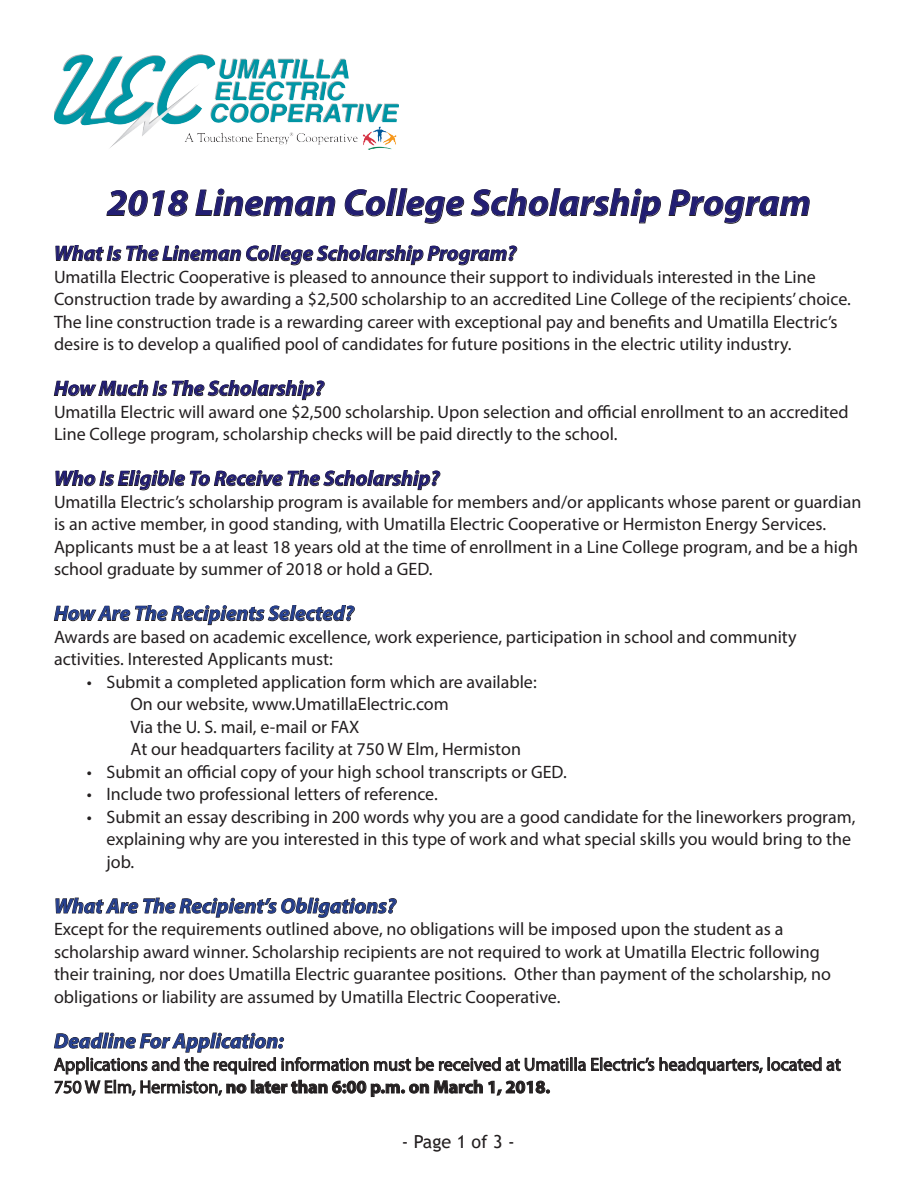
<style>
.page{position:relative;width:918px;height:1188px;background:#fff}
.page>*{position:absolute;margin:0;border:0;box-sizing:border-box;transform-origin:0 0}
.t1{font:italic 700 37.5px "Myriad Pro";color:#221e72}
.t2{font:italic 700 21px "Myriad Pro";color:#221e72}
.t3{font:italic 700 21px "Myriad Pro";color:#253f8e}
.t4{font:18px/22.5px "Myriad Pro";color:#231f20}
.t5{font:18px "Trebuchet MS";color:#231f20}
.s1{font-weight:700}
</style>
<div class="page">
<svg style="left:106px;top:190px;width:82px;height:27px"></svg>
<svg style="left:195px;top:188px;width:141px;height:29px"></svg>
<svg style="left:344px;top:188px;width:120px;height:36px"></svg>
<svg style="left:470px;top:188px;width:191px;height:36px"></svg>
<svg style="left:668px;top:189px;width:142px;height:35px"></svg>
<svg style="left:55px;top:245px;width:463px;height:21px"></svg>
<svg style="left:53px;top:380px;width:272px;height:21px"></svg>
<svg style="left:55px;top:470px;width:386px;height:21px"></svg>
<svg style="left:53px;top:605px;width:302px;height:21px"></svg>
<svg style="left:55px;top:897px;width:342px;height:21px"></svg>
<svg style="left:54px;top:1032px;width:787px;height:65px"></svg>
<img style="left:54px;top:54px;width:345px;height:95px">
<p class="t1" style="left:107px;top:178px;width:705px">2018 Lineman College Scholarship Program</p>
<p class="t2" style="left:54px;top:240px;width:464px">What Is The Lineman College Scholarship Program?</p>
<p class="t4" style="left:54px;top:265px;width:799px">Umatilla Electric Cooperative is pleased to announce their support to individuals interested in the Line Construction trade by awarding a $2,500 scholarship to an accredited Line College of the recipients’ choice.<br>The line construction trade is a rewarding career with exceptional pay and benefits and Umatilla Electric’s desire is to develop a qualified pool of candidates for future positions in the electric utility industry.</p>
<p class="t2" style="left:54px;top:375px;width:271px">How Much Is The Scholarship?</p>
<p class="t4" style="left:54px;top:400px;width:796px">Umatilla Electric will award one $2,500 scholarship. Upon selection and official enrollment to an accredited<br>Line College program, scholarship checks will be paid directly to the school.</p>
<p class="t2" style="left:54px;top:465px;width:387px">Who Is Eligible To Receive The Scholarship?</p>
<p class="t4" style="left:54px;top:490px;width:809px">Umatilla Electric’s scholarship program is available for members and/or applicants whose parent or guardian is an active member, in good standing, with Umatilla Electric Cooperative or Hermiston Energy Services.<br>Applicants must be a at least 18 years old at the time of enrollment in a Line College program, and be a high school graduate by summer of 2018 or hold a GED.</p>
<p class="t3" style="left:54px;top:600px;width:302px">How Are The Recipients Selected?</p>
<p class="t4" style="left:54px;top:625px;width:744px">Awards are based on academic excellence, work experience, participation in school and community activities. Interested Applicants must:</p>
<p class="t4" style="left:87px;top:670px;width:451px">• Submit a completed application form which are available:</p>
<p class="t4" style="left:130px;top:693px;width:320px">On our website, www.UmatillaElectric.com</p>
<p class="t4" style="left:130px;top:715px;width:230px">Via the U. S. mail, e-mail or FAX</p>
<p class="t4" style="left:130px;top:738px;width:392px">At our headquarters facility at 750 W Elm, Hermiston</p>
<p class="t4" style="left:87px;top:760px;width:481px">• Submit an official copy of your high school transcripts or GED.</p>
<p class="t4" style="left:87px;top:783px;width:352px">• Include two professional letters of reference.</p>
<p class="t4" style="left:106px;top:805px;width:751px;text-indent:-20px">• Submit an essay describing in 200 words why you are a good candidate for the lineworkers program, explaining why are you interested in this type of work and what special skills you would bring to the job.</p>
<p class="t3" style="left:54px;top:892px;width:344px">What Are The Recipient’s Obligations?</p>
<p class="t4" style="left:54px;top:918px;width:778px">Except for the requirements outlined above, no obligations will be imposed upon the student as a scholarship award winner. Scholarship recipients are not required to work at Umatilla Electric following their training, nor does Umatilla Electric guarantee positions. Other than payment of the scholarship, no obligations or liability are assumed by Umatilla Electric Cooperative.</p>
<p class="t3" style="left:54px;top:1027px;width:231px">Deadline For Application:</p>
<p class="t4" style="left:54px;top:1053px;width:788px">Applications and the required information must be received at Umatilla Electric’s headquarters, located at<br>750 W Elm, Hermiston, <span class="s1">no later than 6:00 p.m. on March 1, 2018.</span></p>
<p class="t5" style="left:402px;top:1131px;width:114px">- Page 1 of 3 -</p>
</div>
